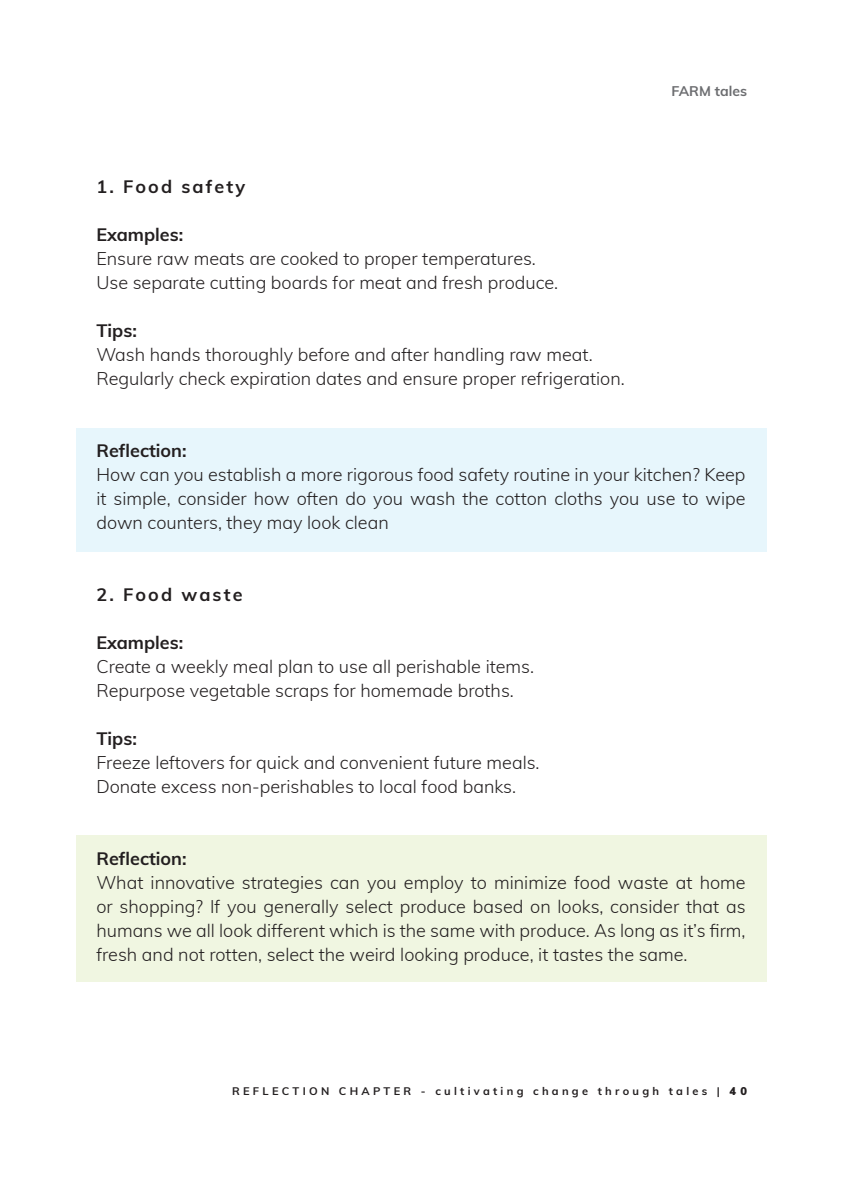
<style>
.page{position:relative;width:842px;height:1191px;background:#fff}
.page>*{position:absolute;margin:0;border:0;box-sizing:border-box;transform-origin:0 0}
.t1{font:300 18px/24px "Muli";color:#231f20}
.t2{font:700 18px "Muli";color:#231f20}
.t3{font:700 18px "Muli";letter-spacing:.12em;color:#231f20}
.t4{font:700 14px "Muli";color:#6c6d70}
.t5{font:700 11px "Muli";letter-spacing:.3em;color:#231f20}
.s1{font-weight:900}
</style>
<div class="page">
<div style="left:77px;top:428px;width:690px;height:123px;background:#e7f6fc"></div>
<div style="left:77px;top:835px;width:690px;height:146px;background:#f0f6e1"></div>
<p class="t3" style="left:96px;top:174px;width:151px">1. Food safety</p>
<p class="t2" style="left:96px;top:222px;width:88px">Examples:</p>
<p class="t1" style="left:96px;top:246px;width:463px">Ensure raw meats are cooked to proper temperatures.<br>Use separate cutting boards for meat and fresh produce.</p>
<p class="t2" style="left:96px;top:318px;width:42px">Tips:</p>
<p class="t1" style="left:96px;top:342px;width:530px">Wash hands thoroughly before and after handling raw meat.<br>Regularly check expiration dates and ensure proper refrigeration.</p>
<p class="t4" style="left:672px;top:81px;width:77px">FARM tales</p>
<p class="t2" style="left:96px;top:437px;width:92px">Reflection:</p>
<p class="t1" style="left:96px;top:462px;width:651px;text-align:justify">How can you establish a more rigorous food safety routine in your kitchen? Keep it simple, consider how often do you wash the cotton cloths you use to wipe down counters, they may look clean</p>
<p class="t3" style="left:96px;top:581px;width:148px">2. Food waste</p>
<p class="t2" style="left:96px;top:629px;width:88px">Examples:</p>
<p class="t1" style="left:96px;top:654px;width:439px">Create a weekly meal plan to use all perishable items.<br>Repurpose vegetable scraps for homemade broths.</p>
<p class="t2" style="left:96px;top:725px;width:42px">Tips:</p>
<p class="t1" style="left:96px;top:750px;width:445px">Freeze leftovers for quick and convenient future meals.<br>Donate excess non-perishables to local food banks.</p>
<p class="t2" style="left:96px;top:845px;width:92px">Reflection:</p>
<p class="t1" style="left:96px;top:870px;width:651px;text-align:justify">What innovative strategies can you employ to minimize food waste at home or shopping? If you generally select produce based on looks, consider that as humans we all look different which is the same with produce. As long as it’s firm, fresh and not rotten, select the weird looking produce, it tastes the same.</p>
<p class="t5" style="left:232px;top:1083px;width:516px">REFLECTION CHAPTER - cultivating change through tales | <span class="s1">40</span></p>
</div>
